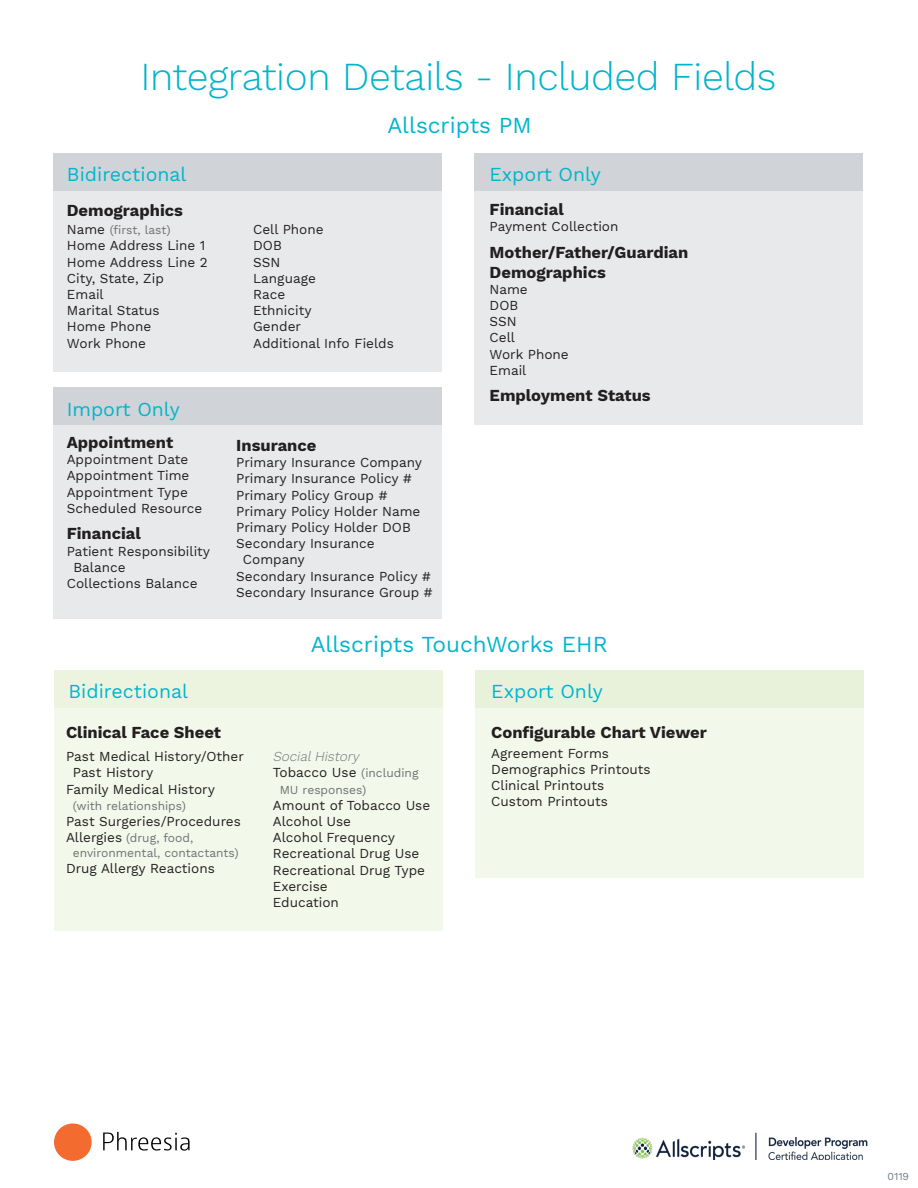
<style>
.page{position:relative;width:918px;height:1188px;background:#fff}
.page>*{position:absolute;margin:0;border:0;box-sizing:border-box;transform-origin:0 0}
.Heading_Blue{font:300 39px "Work Sans";letter-spacing:-.01em;color:#00b5cb}
.subhead{font:22.5px "Work Sans";color:#00b5cb}
.subhead-2{font:19.5px "Work Sans";color:#00b5cb}
.Body_Bold{font:700 16.5px/19.8px "Work Sans";color:#231f20}
.Body{font:13.5px/16.2px "Work Sans";color:#231f20}
.Body_Bold-2{font:13.5px/16.2px "Work Sans";color:#231f20}
.italics{font:italic 300 13.5px "Work Sans";color:#717074}
.Body-2{font:12px/14.4px "Work Sans";color:#717074}
.t1{font:10.5px "Work Sans";color:#6f7a84}
.s1{font-size:13.5px;color:#231f20}
.s2{font-size:12px;color:#717074}
</style>
<div class="page">
<div style="left:54px;top:707px;width:388px;height:224px;background:#f2f8ea"></div>
<div style="left:476px;top:707px;width:388px;height:171px;background:#f2f8ea"></div>
<div style="left:54px;top:670px;width:389px;height:37px;background:#ecf4e0"></div>
<div style="left:476px;top:670px;width:388px;height:37px;background:#e8f2db"></div>
<div style="left:54px;top:1123px;width:38px;height:38px;background:#f36b2e;border-radius:50%"></div>
<svg style="left:103px;top:1132px;width:87px;height:19px"></svg>
<img style="left:632px;top:1132px;width:236px;height:28px">
<div style="left:53px;top:425px;width:389px;height:194px;background:#e7e9eb"></div>
<div style="left:53px;top:388px;width:389px;height:37px;background:#d0d3d8"></div>
<div style="left:53px;top:191px;width:389px;height:181px;background:#e7e9eb"></div>
<div style="left:53px;top:153px;width:389px;height:38px;background:#d0d3d8"></div>
<div style="left:475px;top:191px;width:388px;height:234px;background:#e7e9eb"></div>
<div style="left:475px;top:153px;width:388px;height:38px;background:#d0d3d8"></div>
<p class="Heading_Blue" style="left:141px;top:54px;width:638px">Integration Details - Included Fields</p>
<p class="subhead" style="left:387px;top:113px;width:146px">Allscripts PM</p>
<p class="subhead-2" style="left:67px;top:163px;width:121px">Bidirectional</p>
<p class="Body_Bold" style="left:67px;top:201px;width:118px">Demographics</p>
<p class="Body_Bold" style="left:490px;top:200px;width:76px">Financial</p>
<p class="Body" style="left:490px;top:219px;width:130px">Payment Collection</p>
<p class="Body_Bold" style="left:490px;top:243px;width:200px">Mother/Father/Guardian<br>Demographics</p>
<p class="Body" style="left:490px;top:282px;width:40px">Name</p>
<p class="Body" style="left:490px;top:298px;width:30px">DOB</p>
<p class="Body" style="left:490px;top:314px;width:29px">SSN</p>
<p class="Body" style="left:490px;top:330px;width:27px">Cell</p>
<p class="Body" style="left:490px;top:346px;width:81px">Work Phone</p>
<p class="Body" style="left:490px;top:363px;width:38px">Email</p>
<p class="Body_Bold" style="left:490px;top:387px;width:163px">Employment Status</p>
<p class="subhead-2" style="left:489px;top:163px;width:113px">Export Only</p>
<p class="Body" style="left:253px;top:222px;width:72px">Cell Phone</p>
<p class="Body" style="left:253px;top:238px;width:30px">DOB</p>
<p class="Body" style="left:253px;top:254px;width:29px">SSN</p>
<p class="Body" style="left:253px;top:271px;width:64px">Language</p>
<p class="Body" style="left:253px;top:287px;width:34px">Race</p>
<p class="Body" style="left:253px;top:303px;width:60px">Ethnicity</p>
<p class="Body" style="left:253px;top:319px;width:49px">Gender</p>
<p class="Body" style="left:253px;top:335px;width:142px">Additional Info Fields</p>
<p class="Body-2" style="left:67px;top:223px;width:105px"><span class="s1">Name</span> (first, last)</p>
<p class="Body" style="left:67px;top:238px;width:140px">Home Address Line 1</p>
<p class="Body" style="left:67px;top:254px;width:142px">Home Address Line 2</p>
<p class="Body" style="left:67px;top:271px;width:98px">City, State, Zip</p>
<p class="Body" style="left:67px;top:287px;width:38px">Email</p>
<p class="Body" style="left:67px;top:303px;width:94px">Marital Status</p>
<p class="Body" style="left:67px;top:319px;width:86px">Home Phone</p>
<p class="Body" style="left:67px;top:335px;width:81px">Work Phone</p>
<p class="subhead-2" style="left:67px;top:398px;width:115px">Import Only</p>
<p class="Body_Bold" style="left:67px;top:433px;width:108px">Appointment</p>
<p class="Body" style="left:67px;top:452px;width:123px">Appointment Date</p>
<p class="Body" style="left:67px;top:468px;width:124px">Appointment Time</p>
<p class="Body" style="left:67px;top:485px;width:123px">Appointment Type</p>
<p class="Body" style="left:67px;top:501px;width:137px">Scheduled Resource</p>
<p class="Body_Bold" style="left:67px;top:525px;width:76px">Financial</p>
<p class="Body" style="left:74px;top:544px;width:138px;text-indent:-7px">Patient Responsibility<br>Balance</p>
<p class="Body" style="left:67px;top:576px;width:132px">Collections Balance</p>
<p class="Body_Bold" style="left:236px;top:436px;width:82px">Insurance</p>
<p class="Body" style="left:236px;top:455px;width:187px">Primary Insurance Company</p>
<p class="Body" style="left:236px;top:471px;width:177px">Primary Insurance Policy #</p>
<p class="Body" style="left:236px;top:488px;width:153px">Primary Policy Group #</p>
<p class="Body" style="left:236px;top:504px;width:186px">Primary Policy Holder Name</p>
<p class="Body" style="left:236px;top:520px;width:176px">Primary Policy Holder DOB</p>
<p class="Body" style="left:243px;top:536px;width:133px;text-indent:-7px">Secondary Insurance<br>Company</p>
<p class="Body" style="left:236px;top:569px;width:196px">Secondary Insurance Policy #</p>
<p class="Body" style="left:236px;top:585px;width:198px">Secondary Insurance Group #</p>
<p class="subhead" style="left:311px;top:631px;width:299px">Allscripts TouchWorks EHR</p>
<p class="subhead-2" style="left:69px;top:680px;width:121px">Bidirectional</p>
<p class="subhead-2" style="left:491px;top:680px;width:113px">Export Only</p>
<p class="Body_Bold" style="left:66px;top:724px;width:157px">Clinical Face Sheet</p>
<p class="Body" style="left:73px;top:749px;width:173px;text-indent:-7px">Past Medical History/Other<br>Past History</p>
<p class="Body" style="left:66px;top:781px;width:150px">Family Medical History</p>
<p class="Body-2" style="left:73px;top:799px;width:115px">(with relationships)</p>
<p class="Body" style="left:66px;top:814px;width:176px">Past Surgeries/Procedures</p>
<p class="Body-2" style="left:73px;top:831px;width:167px;text-indent:-7px"><span class="s1">Allergies</span> (drug, food, environmental, contactants)</p>
<p class="Body" style="left:66px;top:861px;width:150px">Drug Allergy Reactions</p>
<p class="italics" style="left:273px;top:749px;width:91px">SocialHistory</p>
<p class="Body" style="left:273px;top:765px;width:147px">Tobacco Use <span class="s2">(including</span></p>
<p class="Body-2" style="left:280px;top:783px;width:88px">MU responses)</p>
<p class="Body" style="left:273px;top:798px;width:159px">Amount of Tobacco Use</p>
<p class="Body" style="left:273px;top:814px;width:80px">Alcohol Use</p>
<p class="Body" style="left:273px;top:830px;width:124px">Alcohol Frequency</p>
<p class="Body" style="left:273px;top:846px;width:148px">Recreational Drug Use</p>
<p class="Body" style="left:273px;top:862px;width:154px">Recreational Drug Type</p>
<p class="Body" style="left:273px;top:879px;width:56px">Exercise</p>
<p class="Body" style="left:273px;top:895px;width:68px">Education</p>
<p class="Body_Bold" style="left:491px;top:724px;width:217px">Configurable Chart Viewer</p>
<p class="Body_Bold-2" style="left:491px;top:746px;width:161px">Agreement Forms<br>Demographics Printouts<br>Clinical Printouts<br>Custom Printouts</p>
<p class="t1" style="left:888px;top:1170px;width:23px">0119</p>
</div>
